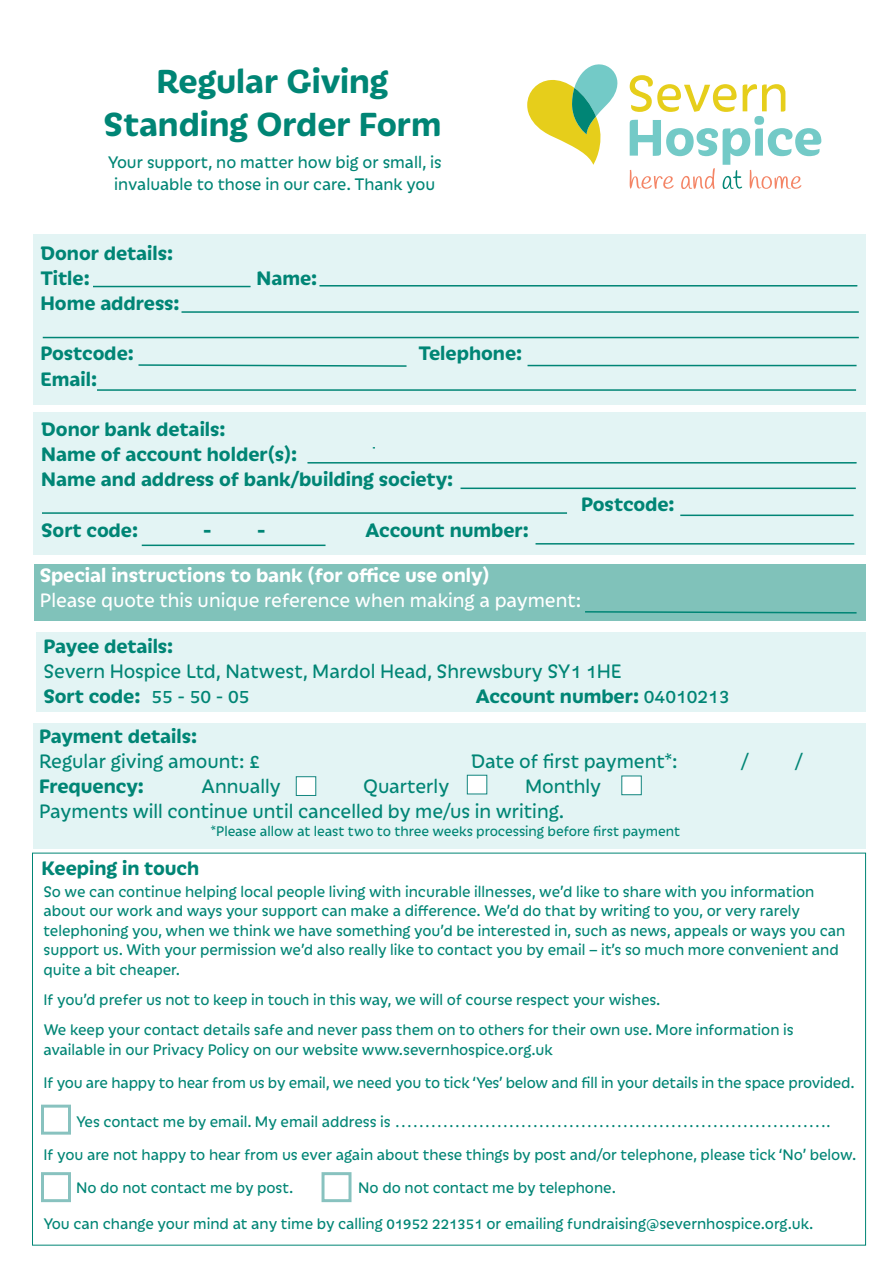
<style>
.page{position:relative;width:893px;height:1263px;background:#fff}
.page>*{position:absolute;margin:0;border:0;box-sizing:border-box;transform-origin:0 0}
.t1{font:700 36px/43.2px "Iskra";color:#008575;text-align:center}
.t2{font:700 21px/25.2px "Iskra";color:#008575}
.t3{font:21px/25.2px "Iskra";color:#008575}
.t4{font:21px "Iskra";color:#fff}
.t5{font:700 21px "Iskra";color:#fff}
.t6{font:18px/21.6px "Iskra";color:#008575;text-align:center}
.t7{font:16.5px/19.5px "Iskra";color:#008575}
.t8{font:15px "Iskra";color:#008575}
.s1{font-weight:700}
.s2{font-weight:400}
.s3{font-family:"Myriad Pro";font-size:18px}
</style>
<div class="page">
<div style="left:32px;top:853px;width:834px;height:392px;background:#fff;border:1px solid #008575"></div>
<div style="left:33px;top:234px;width:833px;height:171px;background:#e3f4f4"></div>
<hr style="left:93px;top:286px;width:157px;height:1px;background:#008575">
<hr style="left:320px;top:285px;width:537px;height:2px;background:#008575">
<hr style="left:182px;top:311px;width:677px;height:2px;background:#008575">
<hr style="left:43px;top:337px;width:816px;height:1px;background:#008575">
<svg style="left:138px;top:364px;width:269px;height:3px"></svg>
<hr style="left:528px;top:365px;width:328px;height:1px;background:#008575">
<hr style="left:97px;top:389px;width:759px;height:2px;background:#008575">
<div style="left:33px;top:412px;width:833px;height:143px;background:#e3f4f4"></div>
<hr style="left:308px;top:462px;width:548px;height:2px;background:#008575">
<hr style="left:460px;top:488px;width:396px;height:1px;background:#008575">
<hr style="left:42px;top:512px;width:525px;height:2px;background:#008575">
<hr style="left:680px;top:515px;width:174px;height:1px;background:#008575">
<hr style="left:142px;top:545px;width:184px;height:1px;background:#008575">
<hr style="left:536px;top:543px;width:318px;height:2px;background:#008575">
<div style="left:34px;top:564px;width:832px;height:56px;background:#80c2ba"></div>
<svg style="left:585px;top:611px;width:272px;height:3px"></svg>
<div style="left:36px;top:632px;width:829px;height:79px;background:#e3f4f4"></div>
<div style="left:33px;top:723px;width:832px;height:125px;background:#e3f4f4"></div>
<div style="left:296px;top:776px;width:20px;height:20px;background:#fff;border:1px solid #12867f"></div>
<div style="left:467px;top:775px;width:20px;height:19px;background:#fff"></div>
<div style="left:621px;top:776px;width:21px;height:19px;background:#fff;border:1px solid #12867f"></div>
<svg style="left:630px;top:75px;width:191px;height:114px"></svg>
<svg style="left:527px;top:64px;width:91px;height:101px"></svg>
<h1 class="t1" style="left:104px;top:57px;width:339px">Regular Giving<br>Standing Order Form</h1>
<p class="t6" style="left:108px;top:150px;width:335px">Your support, no matter how big or small, is invaluable to those in our care. Thank you</p>
<p class="t2" style="left:40px;top:239px;width:134px">Donor details:<br>Title:</p>
<p class="t2" style="left:256px;top:264px;width:62px">Name:</p>
<p class="t2" style="left:40px;top:289px;width:141px">Home address:</p>
<p class="t2" style="left:40px;top:339px;width:95px">Postcode:</p>
<p class="t2" style="left:418px;top:339px;width:105px">Telephone:</p>
<p class="t2" style="left:40px;top:365px;width:58px">Email:</p>
<p class="t2" style="left:41px;top:415px;width:414px">Donor bank details:<br>Name of account holder(s):<br>Name and address of bank/building society:</p>
<p class="t2" style="left:581px;top:490px;width:95px">Postcode:</p>
<p class="t2" style="left:41px;top:516px;width:98px">Sort code:</p>
<p class="t2" style="left:203px;top:516px;width:64px">- -</p>
<p class="t2" style="left:365px;top:516px;width:165px">Account number:</p>
<p class="t5" style="left:40px;top:560px;width:451px">Special instructions to bank (for office use only)</p>
<p class="t4" style="left:40px;top:586px;width:543px">Please quote this unique reference when making a payment:</p>
<p class="t2" style="left:44px;top:632px;width:131px">Payee details:</p>
<p class="t3" style="left:44px;top:657px;width:580px">Severn Hospice Ltd, Natwest, Mardol Head, Shrewsbury SY1 1HE<br><span class="s1">Sort code:</span> 55 - 50 - 05</p>
<p class="t2" style="left:476px;top:682px;width:256px">Account number: <span class="s2">04010213</span></p>
<p class="t2" style="left:39px;top:722px;width:160px">Payment details:</p>
<p class="t3" style="left:39px;top:747px;width:222px">Regular giving amount: £</p>
<p class="t3" style="left:471px;top:747px;width:208px">Date of first payment*:</p>
<p class="t3" style="left:741px;top:747px;width:9px">/</p>
<p class="t3" style="left:795px;top:747px;width:9px">/</p>
<p class="t2" style="left:39px;top:772px;width:106px">Frequency:</p>
<p class="t3" style="left:201px;top:772px;width:81px">Annually</p>
<p class="t3" style="left:363px;top:772px;width:88px">Quarterly</p>
<p class="t3" style="left:39px;top:772px;width:563px;text-indent:486px">Monthly<br>Payments will continue until cancelled by me/us in writing.</p>
<p class="t8" style="left:211px;top:821px;width:471px">*Please allow at least two to three weeks processing before first payment</p>
<p class="t2" style="left:42px;top:854px;width:159px">Keeping in touch</p>
<p class="t7" style="left:44px;top:881px;width:803px">So we can continue helping local people living with incurable illnesses, we’d like to share with you information about our work and ways your support can make a difference. We’d do that by writing to you, or very rarely telephoning you, when we think we have something you’d be interested in, such as news, appeals or ways you can support us. With your permission we’d also really like to contact you by email – it’s so much more convenient and quite a bit cheaper.</p>
<p class="t7" style="left:44px;top:983px;width:752px;line-height:30px">If you’d prefer us not to keep in touch in this way, we will of course respect your wishes.<br>We keep your contact details safe and never pass them on to others for their own use. More information is</p>
<p class="t7" style="left:44px;top:1032px;width:813px;line-height:33.3px">available in our Privacy Policy on our website www.severnhospice.org.uk<br>If you are happy to hear from us by email, we need you to tick ‘Yes’ below and fill in your details in the space provided.</p>
<p class="t7" style="left:76px;top:1111px;width:756px">Yes contact me by email. My email address is <span class="s3">……………………………………………………………….</span></p>
<p class="t7" style="left:44px;top:1144px;width:814px">If you are not happy to hear from us ever again about these things by post and/or telephone, please tick ‘No’ below.</p>
<p class="t7" style="left:76px;top:1177px;width:219px">No do not contact me by post.</p>
<p class="t7" style="left:44px;top:1168px;width:771px;line-height:36px;text-indent:315px">No do not contact me by telephone.<br>You can change your mind at any time by calling 01952 221351 or emailing fundraising@severnhospice.org.uk.</p>
</div>
